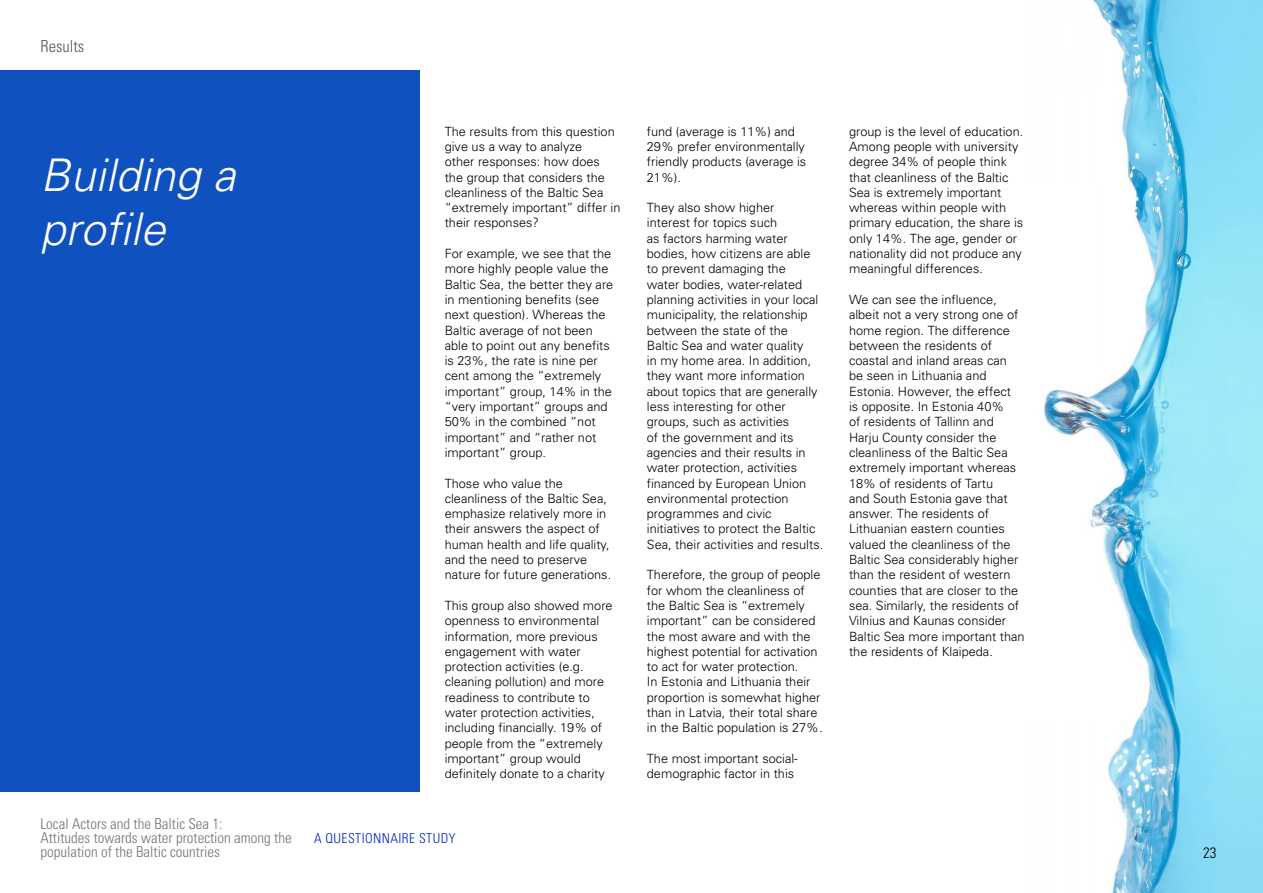
<style>
.page{position:relative;width:1263px;height:893px;background:#fff}
.page>*{position:absolute;margin:0;border:0;box-sizing:border-box;transform-origin:0 0}
.t1{font:italic 300 45px/54px "Univers";color:#fff}
.t2{font:300 condensed 16.5px "Univers";color:#55565a}
.t3{font:300 condensed 15px/13.6px "Univers";color:#727477}
.t4{font:300 condensed 15px "Univers";color:#000}
.t5{font:300 condensed 13.65px "Univers";letter-spacing:.03em;color:#0027c2}
.t6{font:300 12.75px/15.3px "Univers";color:#000}
</style>
<div class="page">
<img style="left:1044px;top:0;width:219px;height:893px">
<div style="left:0;top:70px;width:419px;height:722px;background:#1051c0"></div>
<p class="t2" style="left:40px;top:36px;width:45px">Results</p>
<h1 class="t1" style="left:40px;top:148px;width:197px">Building a profile</h1>
<p class="t3" style="left:40px;top:817px;width:253px">Local Actors and the Baltic Sea 1:<br>Attitudes towards water protection among the population of the Baltic countries</p>
<p class="t6" style="left:445px;top:123px;width:177px">The results from this question give us a way to analyze<br>other responses: how does the group that considers the cleanliness of the Baltic Sea “extremely important” differ in their responses?</p>
<p class="t6" style="left:445px;top:246px;width:170px">For example, we see that the more highly people value the<br>Baltic Sea, the better they are in mentioning benefits (see next question). Whereas the<br>Baltic average of not been able to point out any benefits is 23%, the rate is nine per cent among the “extremely important” group, 14% in the “very important” groups and<br>50% in the combined “not important” and “rather not important” group.</p>
<p class="t6" style="left:445px;top:475px;width:168px">Those who value the cleanliness of the Baltic Sea, emphasize relatively more in their answers the aspect of human health and life quality, and the need to preserve nature for future generations.</p>
<p class="t6" style="left:445px;top:598px;width:169px">This group also showed more openness to environmental information, more previous engagement with water protection activities (e.g. cleaning pollution) and more readiness to contribute to water protection activities, including financially. 19% of people from the “extremely important” group would definitely donate to a charity</p>
<p class="t5" style="left:314px;top:830px;width:143px">A QUESTIONNAIRE STUDY</p>
<p class="t6" style="left:647px;top:123px;width:161px">fund (average is 11%) and<br>29% prefer environmentally friendly products (average is<br>21%).</p>
<p class="t6" style="left:647px;top:200px;width:178px">They also show higher<br>interest for topics such<br>as factors harming water bodies, how citizens are able to prevent damaging the<br>water bodies, water-related planning activities in your local municipality, the relationship between the state of the<br>Baltic Sea and water quality<br>in my home area. In addition, they want more information about topics that are generally less interesting for other groups, such as activities<br>of the government and its agencies and their results in water protection, activities financed by European Union environmental protection programmes and civic initiatives to protect the Baltic<br>Sea, their activities and results.</p>
<p class="t6" style="left:647px;top:567px;width:177px">Therefore, the group of people for whom the cleanliness of the Baltic Sea is “extremely important” can be considered the most aware and with the highest potential for activation to act for water protection.<br>In Estonia and Lithuania their proportion is somewhat higher than in Latvia, their total share in the Baltic population is 27%.</p>
<p class="t6" style="left:647px;top:751px;width:152px">The most important social&shy;demographic factor in this</p>
<p class="t6" style="left:849px;top:123px;width:176px">group is the level of education.<br>Among people with university degree 34% of people think that cleanliness of the Baltic<br>Sea is extremely important whereas within people with primary education, the share is only 14%. The age, gender or nationality did not produce any meaningful differences.</p>
<p class="t6" style="left:849px;top:292px;width:177px">We can see the influence, albeit not a very strong one of home region. The difference between the residents of coastal and inland areas can<br>be seen in Lithuania and<br>Estonia. However, the effect<br>is opposite. In Estonia 40%<br>of residents of Tallinn and<br>Harju County consider the cleanliness of the Baltic Sea extremely important whereas<br>18% of residents of Tartu<br>and South Estonia gave that answer. The residents of<br>Lithuanian eastern counties valued the cleanliness of the<br>Baltic Sea considerably higher than the resident of western counties that are closer to the sea. Similarly, the residents of<br>Vilnius and Kaunas consider<br>Baltic Sea more important than the residents of Klaipeda.</p>
<p class="t4" style="left:1203px;top:843px;width:15px">23</p>
</div>
